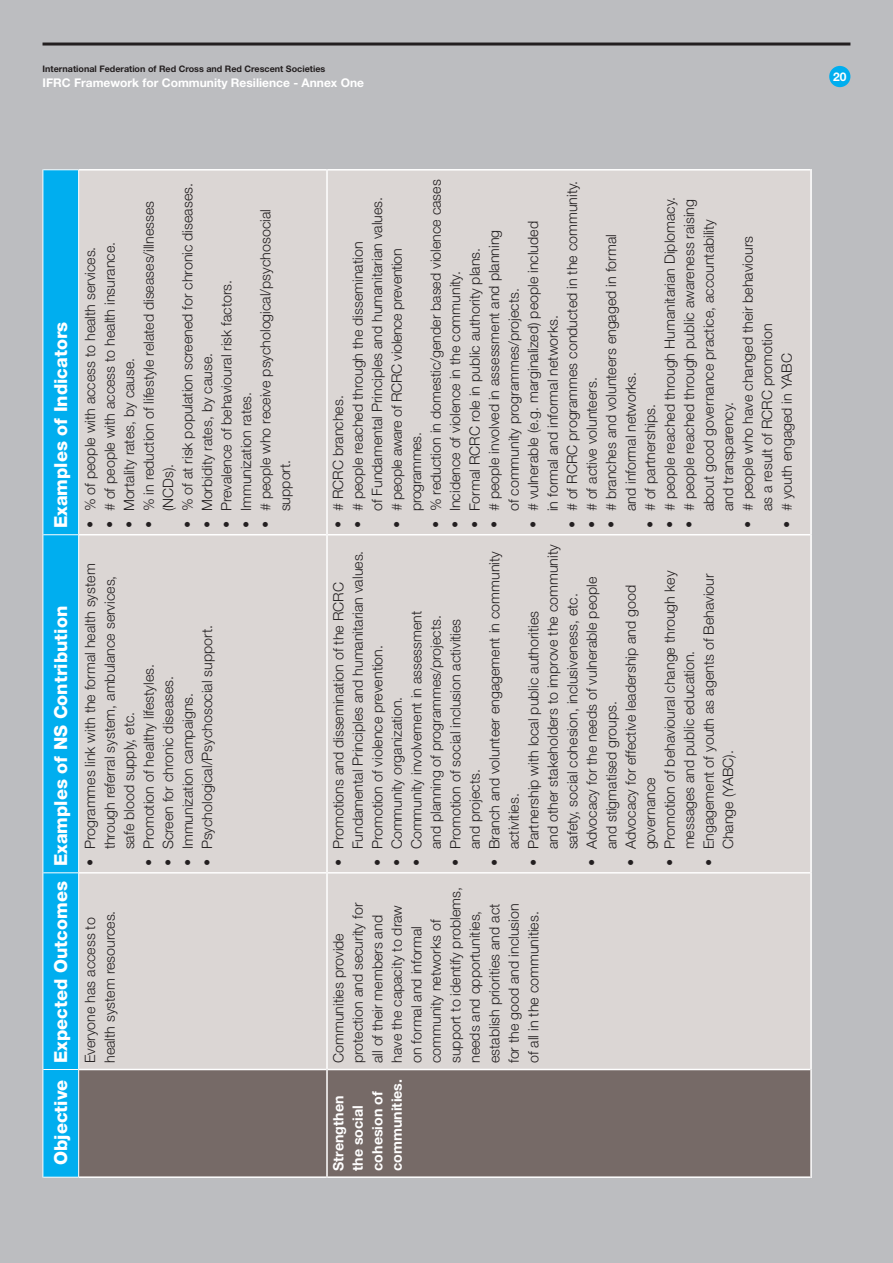
<style>
.page{position:relative;width:893px;height:1263px;background:#bcbdc0}
.page>*{position:absolute;margin:0;border:0;box-sizing:border-box;transform-origin:0 0}
.t1{font:800 18px "Helvetica Neue LT Std";color:#fff}
.t2{font:300 14.25px/19.5px "Helvetica Neue LT Std";color:#231f20}
.t3{font:300 14.25px/19.5px "Helvetica Neue LT Std";letter-spacing:-.02em;color:#231f20}
.t4{font:700 14.25px/19.5px "Helvetica Neue LT Std";color:#fff}
.t5{font:700 12px "Helvetica Neue LT Std";color:#fff}
.t6{font:700 9px "Helvetica Neue LT Std";color:#231f20}
</style>
<div class="page">
<div style="left:44px;top:170px;width:34px;height:1007px;background:#00aeef"></div>
<div style="left:79px;top:1070px;width:731px;height:106px;background:#766a67"></div>
<div style="left:79px;top:171px;width:731px;height:898px;background:#dbd6d4"></div>
<hr style="left:43px;top:1069px;width:1px;height:108px;background:#fff">
<hr style="left:43px;top:1177px;width:35px;height:1px;background:#fff">
<hr style="left:43px;top:873px;width:1px;height:196px;background:#fff">
<hr style="left:43px;top:1069px;width:35px;height:1px;background:#fff">
<hr style="left:43px;top:535px;width:1px;height:338px;background:#fff">
<hr style="left:43px;top:872px;width:35px;height:1px;background:#fff">
<hr style="left:43px;top:169px;width:1px;height:366px;background:#fff">
<hr style="left:43px;top:534px;width:35px;height:1px;background:#fff">
<hr style="left:43px;top:169px;width:35px;height:1px;background:#fff">
<hr style="left:78px;top:1069px;width:1px;height:108px;background:#fff">
<hr style="left:78px;top:873px;width:1px;height:196px;background:#fff">
<hr style="left:78px;top:535px;width:1px;height:338px;background:#fff">
<hr style="left:78px;top:169px;width:1px;height:366px;background:#fff">
<hr style="left:79px;top:1176px;width:247px;height:2px;background:#fff">
<hr style="left:79px;top:1069px;width:247px;height:1px;background:#fff">
<hr style="left:79px;top:872px;width:247px;height:1px;background:#fff">
<hr style="left:79px;top:534px;width:247px;height:1px;background:#fff">
<hr style="left:79px;top:169px;width:247px;height:2px;background:#fff">
<hr style="left:326px;top:1069px;width:2px;height:109px;background:#fff">
<hr style="left:328px;top:1176px;width:482px;height:2px;background:#fff">
<hr style="left:326px;top:873px;width:2px;height:196px;background:#fff">
<hr style="left:328px;top:1069px;width:482px;height:1px;background:#fff">
<hr style="left:326px;top:535px;width:2px;height:338px;background:#fff">
<hr style="left:328px;top:872px;width:482px;height:1px;background:#fff">
<hr style="left:326px;top:169px;width:2px;height:366px;background:#fff">
<hr style="left:328px;top:534px;width:482px;height:1px;background:#fff">
<hr style="left:328px;top:169px;width:482px;height:2px;background:#fff">
<hr style="left:810px;top:1069px;width:2px;height:109px;background:#fff">
<hr style="left:810px;top:873px;width:2px;height:196px;background:#fff">
<hr style="left:810px;top:535px;width:2px;height:338px;background:#fff">
<hr style="left:810px;top:169px;width:2px;height:366px;background:#fff">
<hr style="left:43px;top:43px;width:807px;height:3px;background:#231f20">
<div style="left:829px;top:66px;width:21px;height:21px;background:#00aeef;border-radius:50%"></div>
<p class="t6" style="left:43px;top:64px;width:284px">International Federation of Red Cross and Red Crescent Societies</p>
<p class="t5" style="left:43px;top:75px;width:323px">IFRC Framework for Community Resilience - Annex One</p>
<p class="t1" style="left:50px;top:528px;width:208px;rotate:-90deg">Examples of Indicators</p>
<p class="t2" style="left:178px;top:528px;width:347px;rotate:-90deg">• % of at risk population screened for chronic diseases.</p>
<p class="t2" style="left:139px;top:511px;width:312px;text-indent:-17px;rotate:-90deg">• % in reduction of lifestyle related diseases/illnesses (NCDs).</p>
<p class="t2" style="left:80px;top:528px;width:283px;rotate:-90deg">• % of people with access to health services.</p>
<p class="t2" style="left:100px;top:528px;width:288px;rotate:-90deg">• # of people with access to health insurance.</p>
<p class="t2" style="left:217px;top:528px;width:250px;rotate:-90deg">• Prevalence of behavioural risk factors.</p>
<p class="t2" style="left:197px;top:528px;width:177px;rotate:-90deg">• Morbidity rates, by cause.</p>
<p class="t2" style="left:119px;top:528px;width:172px;rotate:-90deg">• Mortality rates, by cause.</p>
<p class="t2" style="left:236px;top:528px;width:138px;rotate:-90deg">• Immunization rates.</p>
<p class="t2" style="left:256px;top:511px;width:303px;text-indent:-17px;rotate:-90deg">• # people who receive psychological/psychosocial support.</p>
<p class="t2" style="left:328px;top:528px;width:134px;rotate:-90deg">• # RCRC branches.</p>
<p class="t2" style="left:426px;top:528px;width:350px;rotate:-90deg">• % reduction in domestic/gender based violence cases</p>
<p class="t2" style="left:348px;top:511px;width:316px;text-indent:-17px;rotate:-90deg">• # people reached through the dissemination<br>of Fundamental Principles and humanitarian values.</p>
<p class="t2" style="left:484px;top:511px;width:283px;text-indent:-17px;rotate:-90deg">• # people involved in assessment and planning of community programmes/projects.</p>
<p class="t2" style="left:523px;top:511px;width:292px;text-indent:-17px;rotate:-90deg">• # vulnerable (e.g. marginalized) people included in formal and informal networks.</p>
<p class="t2" style="left:465px;top:528px;width:282px;rotate:-90deg">• Formal RCRC role in public authority plans.</p>
<p class="t3" style="left:387px;top:511px;width:264px;text-indent:-17px;rotate:-90deg">• # people aware of RCRC violence prevention programmes.</p>
<p class="t2" style="left:445px;top:528px;width:258px;rotate:-90deg">• Incidence of violence in the community.</p>
<p class="t2" style="left:562px;top:528px;width:349px;rotate:-90deg">• # of RCRC programmes conducted in the community.</p>
<p class="t2" style="left:582px;top:528px;width:152px;rotate:-90deg">• # of active volunteers.</p>
<p class="t2" style="left:601px;top:511px;width:278px;text-indent:-17px;rotate:-90deg">• # branches and volunteers engaged in formal and informal networks.</p>
<p class="t2" style="left:660px;top:528px;width:333px;rotate:-90deg">• # people reached through Humanitarian Diplomacy.</p>
<p class="t2" style="left:679px;top:511px;width:314px;text-indent:-17px;rotate:-90deg">• # people reached through public awareness raising about good governance practice, accountability and transparency.</p>
<p class="t2" style="left:738px;top:511px;width:277px;text-indent:-17px;rotate:-90deg">• # people who have changed their behaviours as a result of RCRC promotion</p>
<p class="t2" style="left:776px;top:528px;width:177px;rotate:-90deg">• # youth engaged in YABC</p>
<p class="t2" style="left:640px;top:528px;width:126px;rotate:-90deg">• # of partnerships.</p>
<p class="t1" style="left:50px;top:1165px;width:561px;rotate:-90deg">Objective Expected Outcomes Examples of NS Contribution</p>
<p class="t2" style="left:80px;top:849px;width:287px;text-indent:-17px;rotate:-90deg">• Programmes link with the formal health system through referral system, ambulance services, safe blood supply, etc.</p>
<p class="t2" style="left:139px;top:866px;width:204px;rotate:-90deg">• Promotion of healthy lifestyles.</p>
<p class="t2" style="left:158px;top:866px;width:192px;rotate:-90deg">• Screen for chronic diseases.</p>
<p class="t2" style="left:197px;top:866px;width:243px;rotate:-90deg">• Psychological/Psychosocial support.</p>
<p class="t2" style="left:178px;top:866px;width:175px;rotate:-90deg">• Immunization campaigns.</p>
<p class="t2" style="left:80px;top:1063px;width:154px;rotate:-90deg">Everyone has access to health system resources.</p>
<p class="t2" style="left:484px;top:849px;width:300px;text-indent:-17px;rotate:-90deg">• Branch and volunteer engagement in community activities.</p>
<p class="t2" style="left:523px;top:849px;width:306px;text-indent:-17px;rotate:-90deg">• Partnership with local public authorities<br>and other stakeholders to improve the community safety, social cohesion, inclusiveness, etc.</p>
<p class="t2" style="left:328px;top:849px;width:300px;text-indent:-17px;rotate:-90deg">• Promotions and dissemination of the RCRC<br>Fundamental Principles and humanitarian values.</p>
<p class="t2" style="left:660px;top:849px;width:280px;text-indent:-17px;rotate:-90deg">• Promotion of behavioural change through key messages and public education.</p>
<p class="t2" style="left:699px;top:849px;width:277px;text-indent:-17px;rotate:-90deg">• Engagement of youth as agents of Behaviour<br>Change (YABC).</p>
<p class="t2" style="left:582px;top:849px;width:274px;text-indent:-17px;rotate:-90deg">• Advocacy for the needs of vulnerable people and stigmatised groups.</p>
<p class="t2" style="left:621px;top:849px;width:266px;text-indent:-17px;rotate:-90deg">• Advocacy for effective leadership and good governance</p>
<p class="t2" style="left:406px;top:849px;width:240px;text-indent:-17px;rotate:-90deg">• Community involvement in assessment and planning of programmes/projects.</p>
<p class="t2" style="left:445px;top:849px;width:232px;text-indent:-17px;rotate:-90deg">• Promotion of social inclusion activities and projects.</p>
<p class="t2" style="left:367px;top:866px;width:223px;rotate:-90deg">• Promotion of violence prevention.</p>
<p class="t2" style="left:387px;top:866px;width:171px;rotate:-90deg">• Community organization.</p>
<p class="t2" style="left:328px;top:1063px;width:177px;rotate:-90deg">Communities provide protection and security for all of their members and have the capacity to draw on formal and informal community networks of support to identify problems, needs and opportunities, establish priorities and act for the good and inclusion<br>of all in the communities.</p>
<p class="t4" style="left:328px;top:1171px;width:93px;rotate:-90deg">Strengthen the social cohesion of communities.</p>
<p class="t5" style="left:833px;top:69px;width:15px">20</p>
</div>
